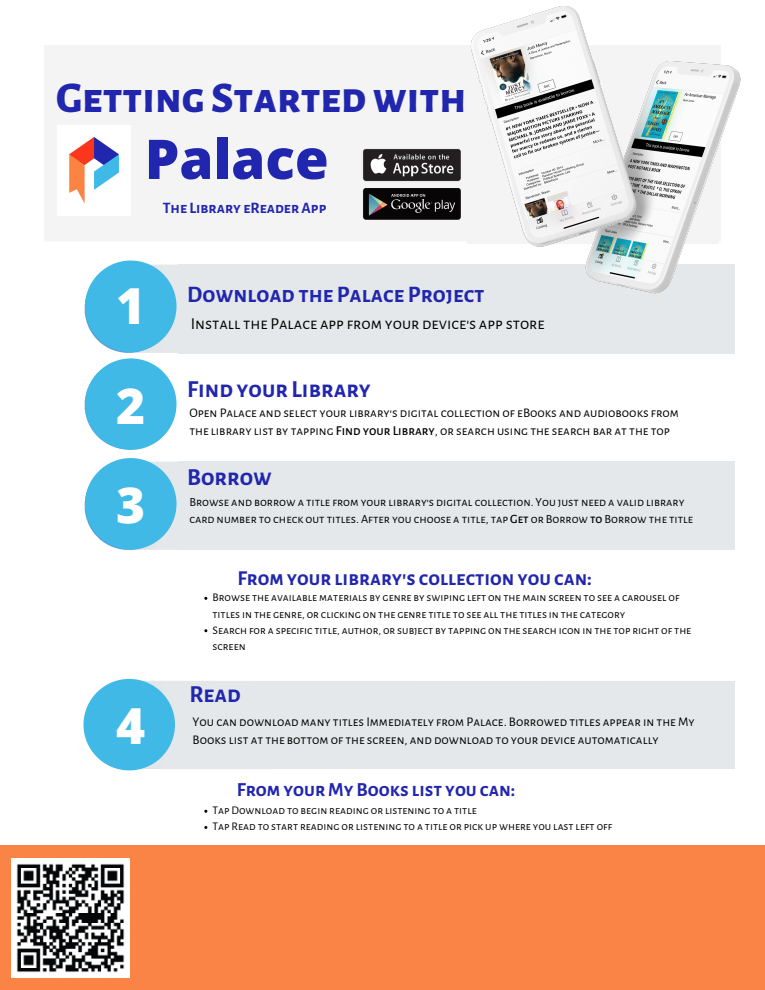
<style>
.page{position:relative;width:765px;height:990px;background:#fff}
.page>*{position:absolute;margin:0;border:0;box-sizing:border-box;transform-origin:0 0}
.t1{font:800 54.8px "Open Sans";color:#2126ae}
.t2{font:800 49.68px "Open Sans";color:#fff}
.t3{font:800 44px "Alegreya Sans SC";color:#2126ae}
.t4{font:700 24px "Alegreya Sans SC";color:#2126ae}
.t5{font:700 23.2px "Alegreya Sans SC";color:#2126ae}
.t6{font:700 20.8px "Alegreya Sans SC";color:#2126ae}
.t7{font:700 19.6px "Alegreya Sans SC";color:#2126ae}
.t8{font:16.64px "Alegreya Sans SC";color:#000}
.t9{font:700 15.6px "Alegreya Sans SC";color:#2126ae}
.t10{font:13.2px/18.3px "Alegreya Sans SC";color:#000}
.t11{font:12.4px/17.1px "Alegreya Sans SC";color:#000}
.t12{font:11.68px/16.2px "Alegreya Sans SC";color:#000}
.s1{font-weight:500}
</style>
<div class="page">
<img style="left:45px;top:45px;width:690px;height:726px">
<div style="left:0;top:845px;width:765px;height:145px;background:#fa8445"></div>
<div style="left:54px;top:58px;width:421px;height:81px;background:#f5f4f4"></div>
<div style="left:148px;top:189px;width:193px;height:34px;background:#f5f4f4"></div>
<div style="left:179px;top:264px;width:556px;height:90px;background:#e4e8ea"></div>
<div style="left:179px;top:461px;width:556px;height:89px;background:#e4e8ea"></div>
<div style="left:179px;top:681px;width:556px;height:87px;background:#e4e8ea"></div>
<div style="left:175px;top:361px;width:556px;height:87px;background:#fff"></div>
<div style="left:175px;top:559px;width:556px;height:109px;background:#fff"></div>
<div style="left:67px;top:138px;width:289px;height:75px;background:#f5f4f4"></div>
<img style="left:58px;top:125px;width:73px;height:90px">
<div style="left:85px;top:261px;width:92px;height:91px;background:#40b9e7;border-radius:50%"></div>
<div style="left:85px;top:358px;width:92px;height:92px;background:#40b9e7;border-radius:50%"></div>
<div style="left:85px;top:458px;width:92px;height:92px;background:#40b9e7;border-radius:50%"></div>
<div style="left:83px;top:679px;width:92px;height:91px;background:#40b9e7;border-radius:50%"></div>
<img style="left:467px;top:6px;width:274px;height:288px">
<img style="left:11px;top:859px;width:119px;height:118px">
<p class="t3" style="left:56px;top:77px;width:412px">Getting Started with</p>
<p class="t1" style="left:145px;top:120px;width:186px">Palace</p>
<p class="t9" style="left:163px;top:201px;width:165px">The Library eReader App</p>
<p class="t2" style="left:116px;top:271px;width:31px">1</p>
<p class="t2" style="left:116px;top:371px;width:31px">2</p>
<p class="t2" style="left:116px;top:470px;width:31px">3</p>
<p class="t2" style="left:116px;top:691px;width:31px">4</p>
<p class="t5" style="left:187px;top:283px;width:299px">Download the Palace Project</p>
<p class="t8" style="left:191px;top:316px;width:356px">Install the Palace app from your device's app store</p>
<p class="t4" style="left:187px;top:378px;width:185px">Find your Library</p>
<p class="t10" style="left:189px;top:404px;width:491px">Open Palace and select your library's digital collection of eBooks and audiobooks from</p>
<p class="t10" style="left:189px;top:422px;width:482px">the library list by tapping <span class="s1">Find your Library</span>, or search using the search bar at the top</p>
<p class="t4" style="left:187px;top:465px;width:86px">Borrow</p>
<p class="t11" style="left:189px;top:494px;width:505px">Browse and borrow a title from your library's digital collection. You just need a valid library card number to check out titles. After you choose a title, tap <span class="s1">Get</span> or Borrow <span class="s1">to</span> Borrow the title</p>
<p class="t6" style="left:237px;top:568px;width:356px">From your library's collection you can:</p>
<p class="t12" style="left:213px;top:590px;width:469px">Browse the available materials by genre by swiping left on the main screen to see a carousel of titles in the genre, or clicking on the genre title to see all the titles in the category</p>
<p class="t12" style="left:213px;top:622px;width:480px">Search for a specific title, author, or subject by tapping on the search icon in the top right of the screen</p>
<p class="t4" style="left:189px;top:683px;width:53px">Read</p>
<p class="t10" style="left:193px;top:713px;width:504px">You can download many titles Immediately from Palace. Borrowed titles appear in the My<br>Books list at the bottom of the screen, and download to your device automatically</p>
<p class="t7" style="left:237px;top:781px;width:280px">From your My Books list you can:</p>
<p class="t12" style="left:213px;top:803px;width:266px">Tap Download to begin reading or listening to a title</p>
<p class="t12" style="left:213px;top:819px;width:401px">Tap Read to start reading or listening to a title or pick up where you last left off</p>
</div>
